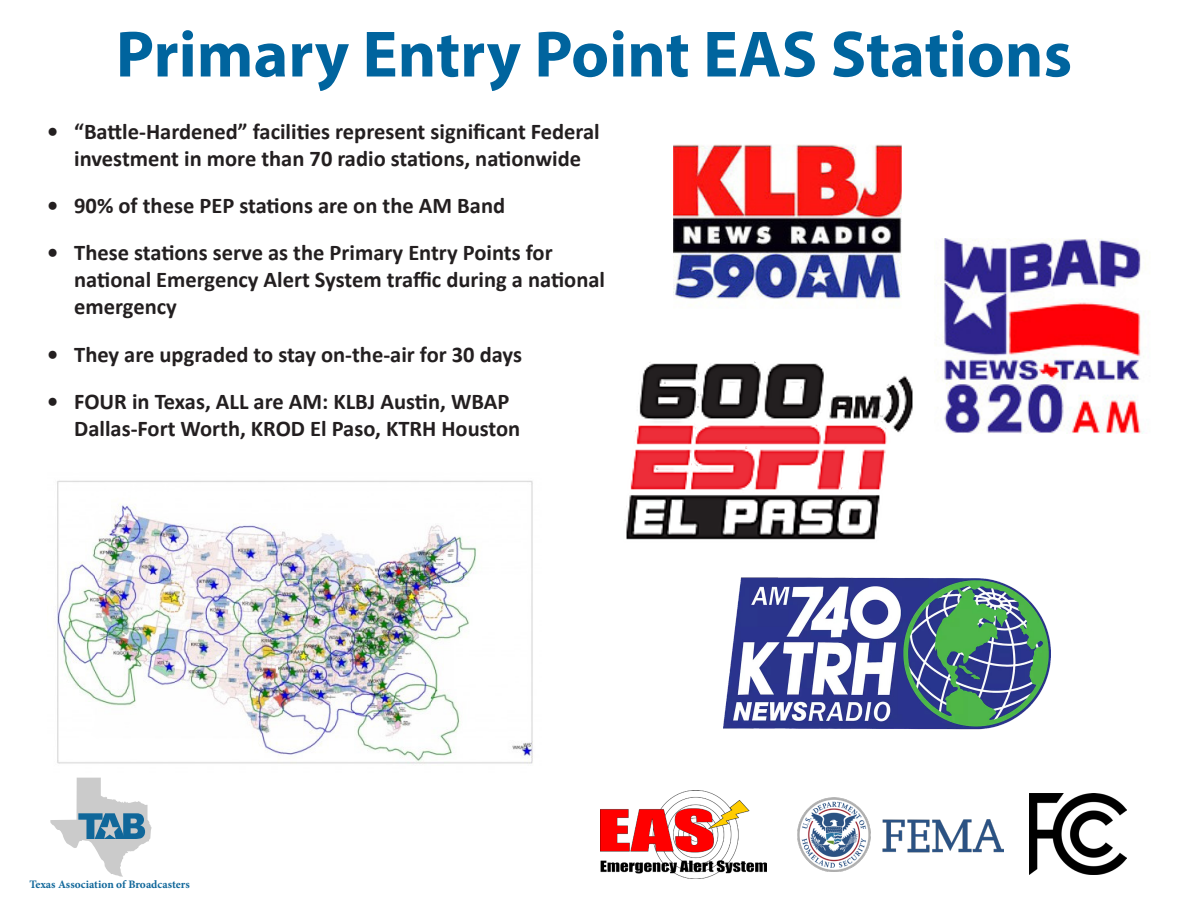
<style>
.page{position:relative;width:1188px;height:918px;background:#fff}
.page>*{position:absolute;margin:0;border:0;box-sizing:border-box;transform-origin:0 0}
.t1{font:700 66px "Myriad Pro";color:#00649e}
.t2{font:700 22.5px/27px "Calibri";color:#231f20}
.t3{font:700 11.4px "Minion Pro";color:#10679a}
</style>
<div class="page">
<svg style="left:50px;top:778px;width:101px;height:99px"></svg>
<img style="left:54px;top:480px;width:479px;height:284px">
<img style="left:600px;top:790px;width:166px;height:89px">
<img style="left:797px;top:798px;width:207px;height:73px">
<img style="left:1030px;top:794px;width:96px;height:81px">
<img style="left:674px;top:144px;width:228px;height:164px">
<img style="left:724px;top:577px;width:327px;height:153px">
<img style="left:626px;top:361px;width:287px;height:179px">
<img style="left:942px;top:239px;width:205px;height:194px">
<p class="t1" style="left:116px;top:11px;width:958px">Primary Entry Point EAS Stations</p>
<p class="t2" style="left:47px;top:118px;width:554px;text-align:center">• “Battle-Hardened” facilities represent significant Federal investment in more than 70 radio stations, nationwide</p>
<p class="t2" style="left:47px;top:192px;width:459px">• 90% of these PEP stations are on the AM Band</p>
<p class="t2" style="left:74px;top:239px;width:532px;text-indent:-27px">• These stations serve as the Primary Entry Points for national Emergency Alert System traffic during a national emergency</p>
<p class="t2" style="left:47px;top:340px;width:476px">• They are upgraded to stay on-the-air for 30 days</p>
<p class="t2" style="left:74px;top:388px;width:448px;text-indent:-27px">• FOUR in Texas, ALL are AM: KLBJ Austin, WBAP<br>Dallas-Fort Worth, KROD El Paso, KTRH Houston</p>
<p class="t3" style="left:29px;top:876px;width:162px">Texas Association of Broadcasters</p>
</div>
